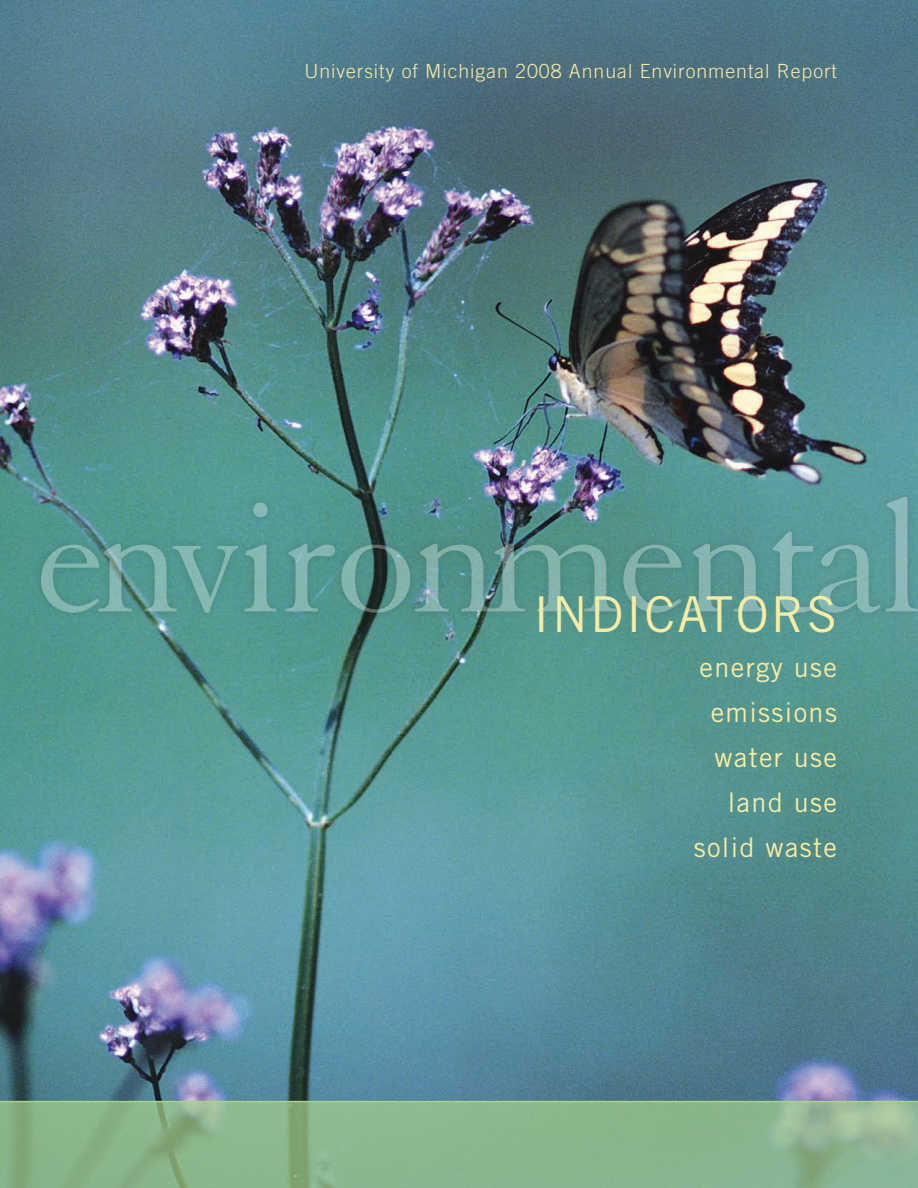
<style>
.page{position:relative;width:918px;height:1188px;background:#fff}
.page>*{position:absolute;margin:0;border:0;box-sizing:border-box;transform-origin:0 0}
.t1{font:49.5px "Trade Gothic";letter-spacing:.05em;color:#f5eca6}
.t2{font:27px "Trade Gothic";letter-spacing:.05em;color:#f5eca6}
.t3{font:300 19.5px "Trade Gothic";letter-spacing:.05em;color:#f5eca6}
</style>
<div class="page">
<img style="left:0;top:0;width:918px;height:1101px">
<svg style="left:0;top:1102px;width:918px;height:86px;background:#8bb58d"></svg>
<div style="left:31px;top:487px;width:887px;height:133px;background:#231f20;opacity:.4"></div>
<svg style="left:41px;top:497px;width:877px;height:116px;background:#5b9893"></svg>
<hr style="left:0;top:1101px;width:918px;height:1px;background:#a7d38d">
<p class="t3" style="left:304px;top:59px;width:534px">University of Michigan 2008 Annual Environmental Report</p>
<p class="t1" style="left:533px;top:585px;width:305px">Indicators</p>
<p class="t2" style="left:700px;top:651px;width:139px">energy use</p>
<p class="t2" style="left:711px;top:697px;width:128px">emissions</p>
<p class="t2" style="left:714px;top:742px;width:124px">water use</p>
<p class="t2" style="left:728px;top:787px;width:111px">land use</p>
<p class="t2" style="left:694px;top:832px;width:145px">solid waste</p>
</div>
